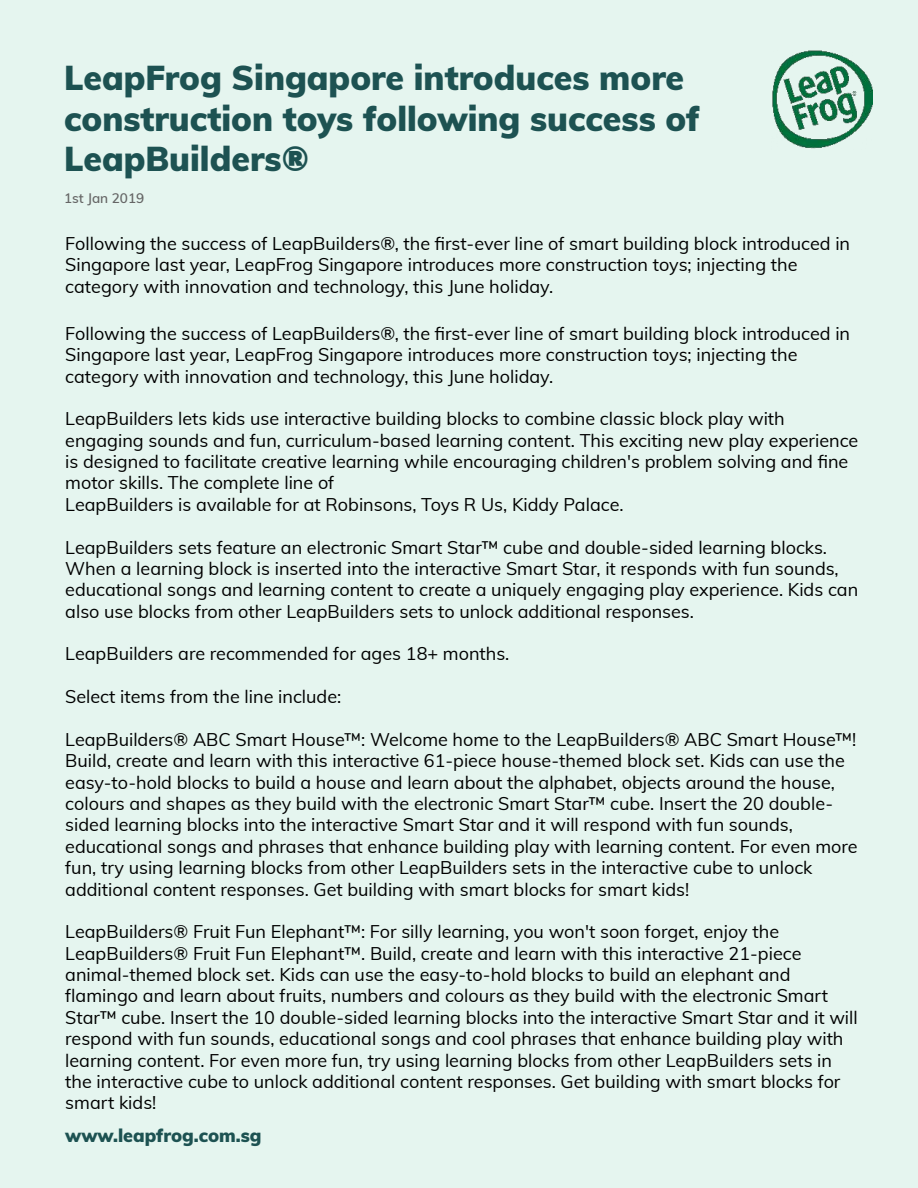
<style>
.page{position:relative;width:918px;height:1188px;background:#e5f5ef}
.page>*{position:absolute;margin:0;border:0;box-sizing:border-box;transform-origin:0 0}
.t1{font:900 33.75px/40.5px "Muli";color:#1d5252}
.t2{font:18px/21.3px "Muli";color:#000}
.t3{font:900 18px "Muli";color:#1d5252}
.t4{font:600 13.5px "Muli";color:#666}
</style>
<div class="page">
<img style="left:772px;top:50px;width:100px;height:99px">
<h1 class="t1" style="left:64px;top:56px;width:637px">LeapFrog Singapore introduces more construction toys following success of<br>LeapBuilders®</h1>
<p class="t4" style="left:64px;top:188px;width:82px">1st Jan 2019</p>
<p class="t2" style="left:65px;top:232px;width:786px">Following the success of LeapBuilders®, the first-ever line of smart building block introduced in<br>Singapore last year, LeapFrog Singapore introduces more construction toys; injecting the category with innovation and technology, this June holiday.</p>
<p class="t2" style="left:65px;top:322px;width:786px">Following the success of LeapBuilders®, the first-ever line of smart building block introduced in<br>Singapore last year, LeapFrog Singapore introduces more construction toys; injecting the category with innovation and technology, this June holiday.</p>
<p class="t2" style="left:65px;top:407px;width:795px">LeapBuilders lets kids use interactive building blocks to combine classic block play with engaging sounds and fun, curriculum-based learning content. This exciting new play experience is designed to facilitate creative learning while encouraging children's problem solving and fine motor skills. The complete line of<br>LeapBuilders is available for at Robinsons, Toys R Us, Kiddy Palace.</p>
<p class="t2" style="left:65px;top:536px;width:795px">LeapBuilders sets feature an electronic Smart Star™ cube and double-sided learning blocks.<br>When a learning block is inserted into the interactive Smart Star, it responds with fun sounds, educational songs and learning content to create a uniquely engaging play experience. Kids can also use blocks from other LeapBuilders sets to unlock additional responses.</p>
<p class="t2" style="left:65px;top:642px;width:446px">LeapBuilders are recommended for ages 18+ months.</p>
<p class="t2" style="left:65px;top:685px;width:278px">Select items from the line include:</p>
<p class="t2" style="left:65px;top:728px;width:794px">LeapBuilders® ABC Smart House™: Welcome home to the LeapBuilders® ABC Smart House™!<br>Build, create and learn with this interactive 61-piece house-themed block set. Kids can use the easy-to-hold blocks to build a house and learn about the alphabet, objects around the house, colours and shapes as they build with the electronic Smart Star™ cube. Insert the 20 double&shy;sided learning blocks into the interactive Smart Star and it will respond with fun sounds, educational songs and phrases that enhance building play with learning content. For even more fun, try using learning blocks from other LeapBuilders sets in the interactive cube to unlock additional content responses. Get building with smart blocks for smart kids!</p>
<p class="t2" style="left:65px;top:920px;width:794px">LeapBuilders® Fruit Fun Elephant™: For silly learning, you won't soon forget, enjoy the LeapBuilders® Fruit Fun Elephant™. Build, create and learn with this interactive 21-piece animal-themed block set. Kids can use the easy-to-hold blocks to build an elephant and flamingo and learn about fruits, numbers and colours as they build with the electronic Smart Star™ cube. Insert the 10 double-sided learning blocks into the interactive Smart Star and it will respond with fun sounds, educational songs and cool phrases that enhance building play with learning content. For even more fun, try using learning blocks from other LeapBuilders sets in the interactive cube to unlock additional content responses. Get building with smart blocks for smart kids!</p>
<p class="t3" style="left:65px;top:1122px;width:198px">www.leapfrog.com.sg</p>
</div>
